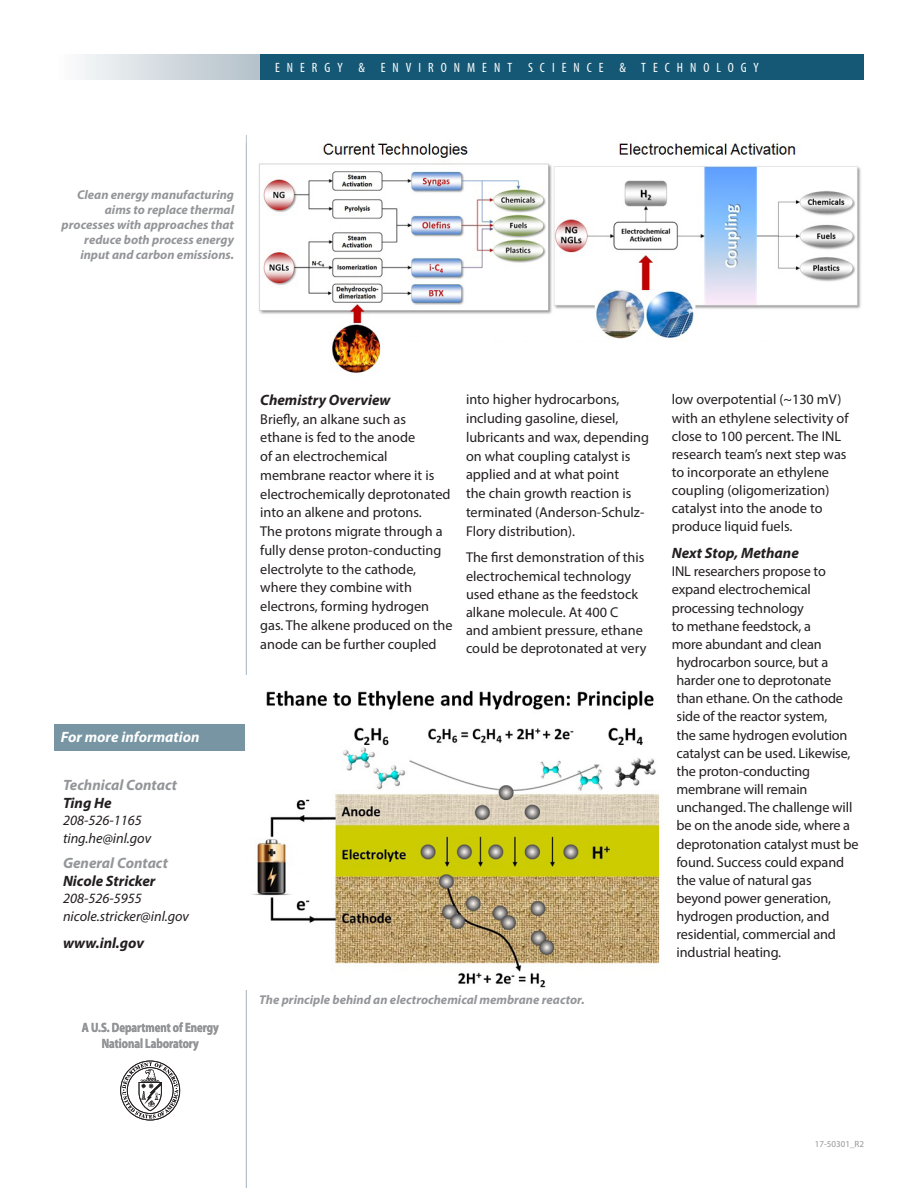
<style>
.page{position:relative;width:918px;height:1188px;background:#fff}
.page>*{position:absolute;margin:0;border:0;box-sizing:border-box;transform-origin:0 0}
.Contact_Name{font:italic 700 15px/18px "Myriad Pro";color:#939598}
.Subhead{font:italic 700 15px "Myriad Pro";color:#231f20}
.Subhead-2{font:italic 700 15px "Myriad Pro";color:#fff}
.www_inl_gov{font:italic 700 15px "Myriad Pro";color:#231f20}
.Body_Text{font:14.25px/18.8px "Myriad Pro";color:#231f20}
.Contact_Information{font:italic 14.25px "Myriad Pro";color:#231f20}
.t1{font:700 13.5px "Myriad Pro";color:#939598;scale:.8 1}
.t2{font:condensed 13.5px "Myriad Pro";letter-spacing:.52em;color:#fff}
.t3{font:italic 700 12.75px/15px "Myriad Pro";color:#939598;text-align:right}
.t4{font:9px "Myriad Pro";color:#939598}
.s1{color:#231f20}
</style>
<div class="page">
<svg style="left:80px;top:54px;width:180px;height:25px;background:#d3dadf"></svg>
<div style="left:260px;top:54px;width:604px;height:25px;background:#145875"></div>
<hr style="left:246px;top:135px;width:1px;height:1053px;background:#b5c1ca">
<svg style="left:120px;top:1061px;width:60px;height:59px"></svg>
<div style="left:54px;top:724px;width:193px;height:27px;background:#7795a3"></div>
<img style="left:258px;top:143px;width:603px;height:231px">
<img style="left:246px;top:675px;width:414px;height:315px">
<p class="t2" style="left:275px;top:59px;width:485px">ENERGY &amp; ENVIRONMENT SCIENCE &amp; TECHNOLOGY</p>
<p class="t3" style="left:62px;top:186px;width:174px">Clean energy manufacturing aims to replace thermal processes with approaches that reduce both process energy input and carbon emissions.</p>
<p class="Subhead-2" style="left:61px;top:727px;width:140px">For more information</p>
<p class="Contact_Name" style="left:63px;top:776px;width:116px">Technical Contact<br><span class="s1">Ting He</span></p>
<p class="Contact_Information" style="left:63px;top:812px;width:80px">208-526-1165</p>
<p class="Contact_Information" style="left:63px;top:830px;width:90px">ting.he@inl.gov</p>
<p class="Contact_Name" style="left:63px;top:853px;width:106px">General Contact<br><span class="s1">Nicole Stricker</span></p>
<p class="Contact_Information" style="left:63px;top:889px;width:80px">208-526-5955</p>
<p class="Contact_Information" style="left:63px;top:907px;width:128px">nicole.stricker@inl.gov</p>
<p class="www_inl_gov" style="left:63px;top:933px;width:83px">www.inl.gov</p>
<p class="t1" style="left:82px;top:1018px;width:173px">A U.S. Department of Energy</p>
<p class="t1" style="left:102px;top:1035px;width:123px">National Laboratory</p>
<p class="Subhead" style="left:260px;top:390px;width:132px">Chemistry Overview</p>
<p class="Body_Text" style="left:260px;top:409px;width:194px">Briefly, an alkane such as<br>ethane is fed to the anode<br>of an electrochemical membrane reactor where it is electrochemically deprotonated into an alkene and protons.<br>The protons migrate through a fully dense proton-conducting electrolyte to the cathode, where they combine with electrons, forming hydrogen gas. The alkene produced on the anode can be further coupled</p>
<p class="Body_Text" style="left:466px;top:390px;width:185px">into higher hydrocarbons, including gasoline, diesel, lubricants and wax, depending on what coupling catalyst is applied and at what point<br>the chain growth reaction is terminated (Anderson-Schulz-<br>Flory distribution).</p>
<p class="Body_Text" style="left:466px;top:548px;width:182px;line-height:18.1px">The first demonstration of this electrochemical technology used ethane as the feedstock alkane molecule. At 400 C<br>and ambient pressure, ethane could be deprotonated at very</p>
<p class="t3" style="left:259px;top:992px;width:327px">The principle behind an electrochemical membrane reactor.</p>
<p class="Body_Text" style="left:672px;top:390px;width:178px;line-height:18.1px">low overpotential (~130 mV) with an ethylene selectivity of close to 100 percent. The INL research team’s next step was to incorporate an ethylene coupling (oligomerization) catalyst into the anode to produce liquid fuels.</p>
<p class="Subhead" style="left:672px;top:543px;width:129px">Next Stop, Methane</p>
<p class="Body_Text" style="left:672px;top:562px;width:156px">INL researchers propose to</p>
<p class="Body_Text" style="left:672px;top:580px;width:141px">expand electrochemical</p>
<p class="Body_Text" style="left:672px;top:598px;width:134px">processing technology</p>
<p class="Body_Text" style="left:672px;top:616px;width:141px">to methane feedstock, a</p>
<p class="Body_Text" style="left:672px;top:634px;width:151px">more abundant and clean</p>
<p class="Body_Text" style="left:676px;top:653px;width:153px">hydrocarbon source, but a</p>
<p class="Body_Text" style="left:676px;top:671px;width:156px">harder one to deprotonate</p>
<p class="Body_Text" style="left:676px;top:689px;width:168px">than ethane. On the cathode</p>
<p class="Body_Text" style="left:676px;top:707px;width:153px">side of the reactor system,</p>
<p class="Body_Text" style="left:676px;top:725px;width:173px">the same hydrogen evolution</p>
<p class="Body_Text" style="left:676px;top:743px;width:176px">catalyst can be used. Likewise,</p>
<p class="Body_Text" style="left:676px;top:762px;width:135px">the proton-conducting</p>
<p class="Body_Text" style="left:676px;top:780px;width:133px">membrane will remain</p>
<p class="Body_Text" style="left:676px;top:798px;width:177px">unchanged. The challenge will</p>
<p class="Body_Text" style="left:676px;top:816px;width:175px">be on the anode side, where a</p>
<p class="Body_Text" style="left:676px;top:834px;width:183px">deprotonation catalyst must be</p>
<p class="Body_Text" style="left:676px;top:852px;width:169px">found. Success could expand</p>
<p class="Body_Text" style="left:676px;top:870px;width:137px">the value of natural gas</p>
<p class="Body_Text" style="left:676px;top:889px;width:156px">beyond power generation,</p>
<p class="Body_Text" style="left:676px;top:907px;width:154px">hydrogen production, and</p>
<p class="Body_Text" style="left:676px;top:925px;width:161px">residential, commercial and</p>
<p class="Body_Text" style="left:676px;top:943px;width:106px">industrial heating.</p>
<p class="t4" style="left:815px;top:1139px;width:51px">17-50301_R2</p>
</div>
